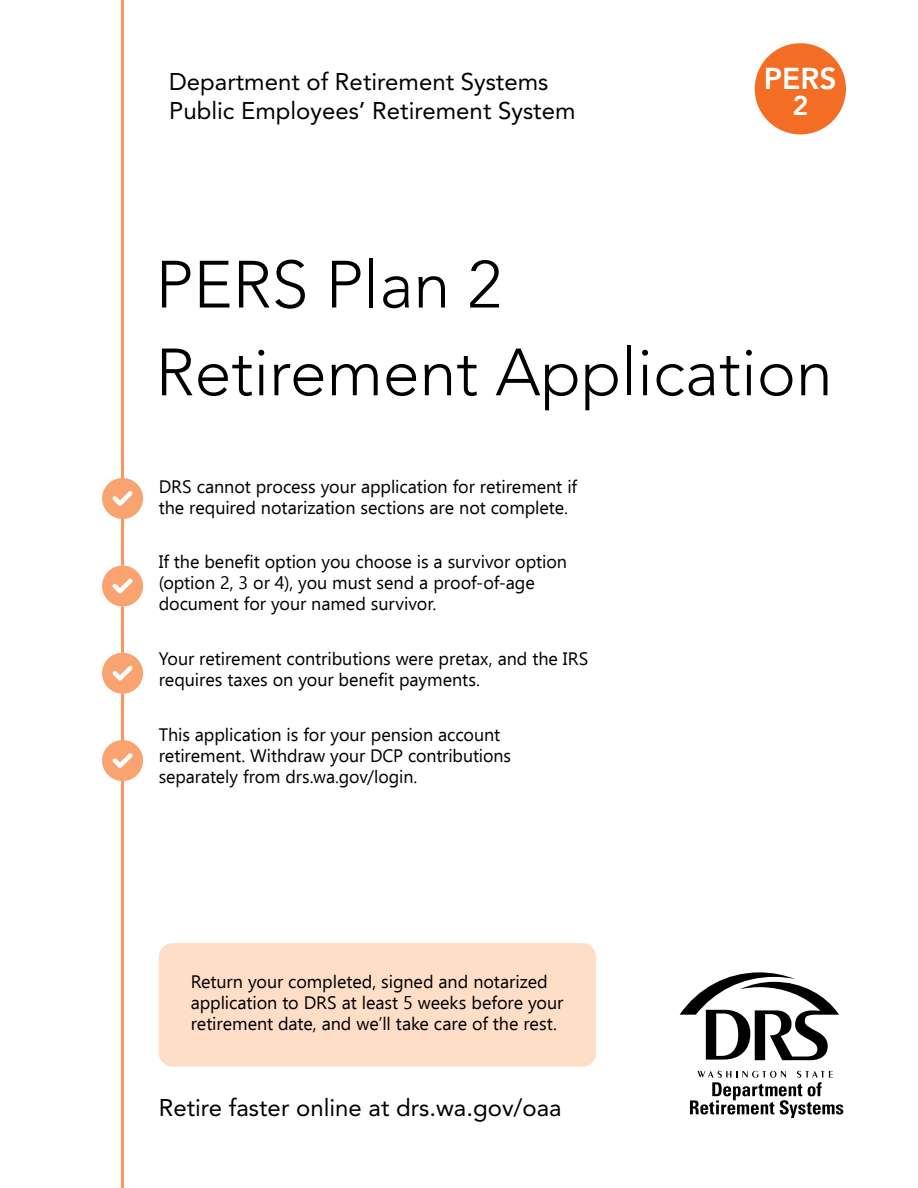
<style>
.page{position:relative;width:918px;height:1188px;background:#fff}
.page>*{position:absolute;margin:0;border:0;box-sizing:border-box;transform-origin:0 0}
.t1{font:300 66px/87.8px "Avenir LT Std";color:#000}
.t2{font:800 30px "Avenir LT Std";color:#fff}
.t3{font:800 27px "Avenir LT Std";color:#fff}
.t4{font:24px/28.8px "Avenir LT Std";color:#000}
.t5{font:18px/21px "Ebrima";letter-spacing:-.005em;color:#000}
</style>
<div class="page">
<div style="left:159px;top:943px;width:437px;height:124px;background:#fedec7;border-radius:14px"></div>
<hr style="left:121px;top:0;width:3px;height:1188px;background:#f7965d">
<svg style="left:102px;top:478px;width:41px;height:41px"></svg>
<svg style="left:102px;top:566px;width:41px;height:41px"></svg>
<svg style="left:102px;top:653px;width:41px;height:41px"></svg>
<svg style="left:102px;top:740px;width:41px;height:41px"></svg>
<div style="left:755px;top:43px;width:91px;height:91px;background:#f36e24;border-radius:50%"></div>
<svg style="left:680px;top:972px;width:159px;height:88px"></svg>
<svg style="left:690px;top:1071px;width:153px;height:47px"></svg>
<h3 class="t4" style="left:169px;top:68px;width:408px">Department of Retirement Systems<br>Public Employees’ Retirement System</h3>
<h2 class="t2" style="left:764px;top:61px;width:74px">PERS</h2>
<h3 class="t3" style="left:792px;top:90px;width:17px">2</h3>
<h1 class="t1" style="left:156px;top:241px;width:679px">PERS Plan 2<br>Retirement Application</h1>
<p class="t5" style="left:159px;top:475px;width:420px">DRS cannot process your application for retirement if the required notarization sections are not complete.</p>
<p class="t5" style="left:159px;top:551px;width:410px">If the benefit option you choose is a survivor option (option 2, 3 or 4), you must send a proof-of-age document for your named survivor.</p>
<p class="t5" style="left:159px;top:648px;width:431px">Your retirement contributions were pretax, and the IRS requires taxes on your benefit payments.</p>
<p class="t5" style="left:159px;top:723px;width:354px">This application is for your pension account retirement. Withdraw your DCP contributions separately from drs.wa.gov/login.</p>
<p class="t5" style="left:191px;top:970px;width:374px">Return your completed, signed and notarized application to DRS at least 5 weeks before your retirement date, and we’ll take care of the rest.</p>
<h3 class="t4" style="left:159px;top:1093px;width:404px">Retire faster online at drs.wa.gov/oaa</h3>
</div>
